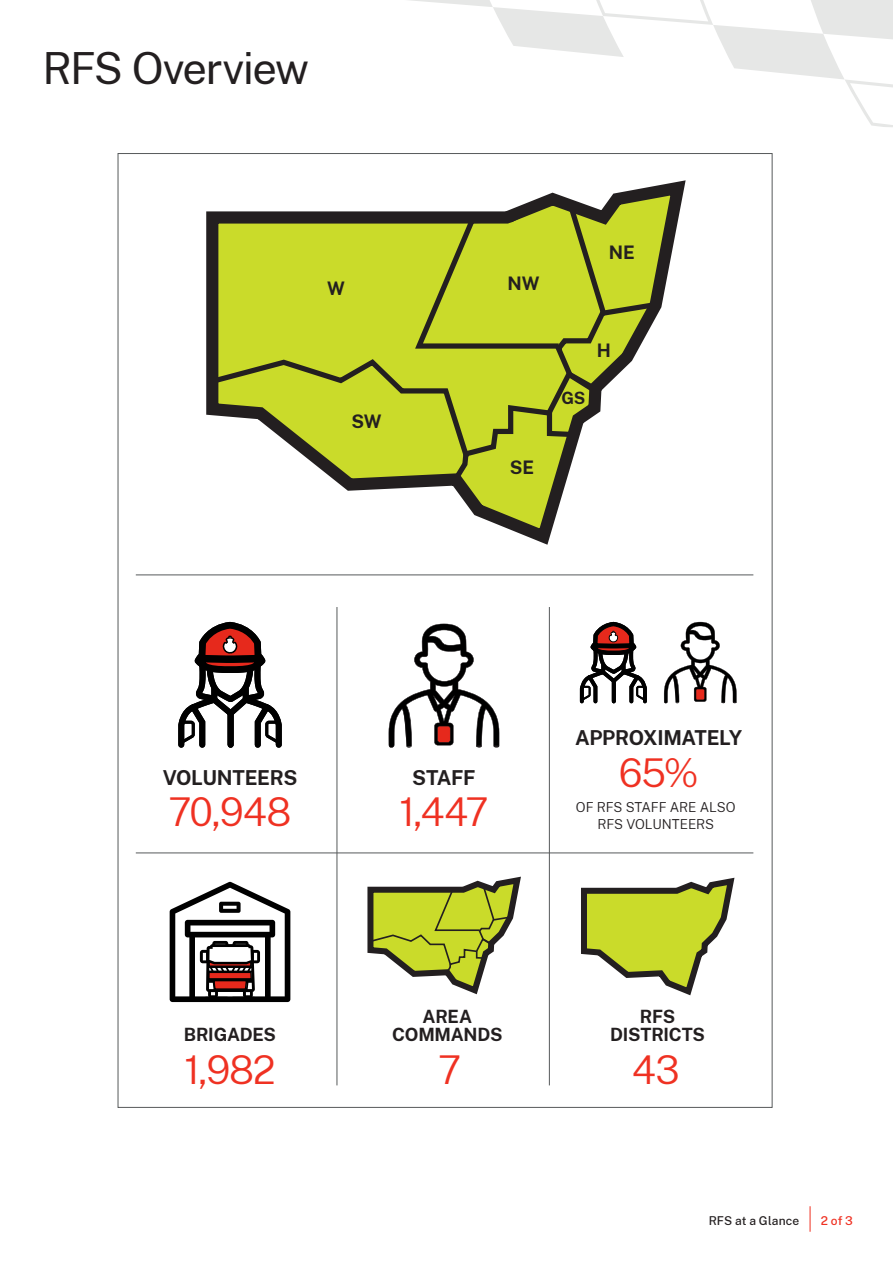
<style>
.page{position:relative;width:893px;height:1263px;background:#fff}
.page>*{position:absolute;margin:0;border:0;box-sizing:border-box;transform-origin:0 0}
.Page_Head{font:43.5px "Public Sans";letter-spacing:-.035em;color:#231f20}
.Sustainability{font:300 39px "Public Sans";letter-spacing:-.025em;color:#ef3122}
.Icon_Caption{font:700 20.25px "Public Sans";letter-spacing:-.015em;color:#231f20}
._02_Bullets{font:700 18.3px "Public Sans";letter-spacing:-.005em;color:#231f20}
.Icon_Caption-2{font:700 18px/18px "Public Sans";letter-spacing:-.015em;color:#231f20;text-align:center}
._02_Bullets-2{font:700 16.65px "Public Sans";color:#231f20}
._02_Bullets-3{font:300 13.5px "Public Sans";letter-spacing:-.005em;color:#231f20}
.t1{font:500 12px "Public Sans";letter-spacing:.01em;color:#231f20}
.t2{font:500 12px "Public Sans";color:#ef3122}
</style>
<div class="page">
<svg style="left:810px;top:1206px;width:1px;height:26px"></svg>
<svg style="left:170px;top:882px;width:120px;height:120px"></svg>
<svg style="left:178px;top:621px;width:104px;height:127px"></svg>
<hr style="left:136px;top:574px;width:617px;height:1px;background:#575a5b">
<hr style="left:136px;top:852px;width:617px;height:1px;background:#575a5b">
<hr style="left:337px;top:607px;width:1px;height:478px;background:#575a5b">
<hr style="left:549px;top:607px;width:1px;height:478px;background:#575a5b">
<svg style="left:579px;top:621px;width:68px;height:83px"></svg>
<svg style="left:389px;top:624px;width:111px;height:124px"></svg>
<svg style="left:664px;top:622px;width:73px;height:81px"></svg>
<svg style="left:410px;top:0;width:483px;height:127px"></svg>
<svg style="left:206px;top:180px;width:480px;height:365px"></svg>
<svg style="left:209px;top:192px;width:450px;height:292px"></svg>
<svg style="left:581px;top:877px;width:154px;height:119px"></svg>
<svg style="left:367px;top:876px;width:154px;height:119px"></svg>
<h2 class="Page_Head" style="left:43px;top:38px;width:268px">RFS Overview</h2>
<p class="_02_Bullets" style="left:327px;top:275px;width:19px">W</p>
<p class="_02_Bullets" style="left:507px;top:270px;width:34px">NW</p>
<p class="_02_Bullets" style="left:351px;top:408px;width:32px">SW</p>
<p class="_02_Bullets" style="left:510px;top:454px;width:26px">SE</p>
<p class="_02_Bullets" style="left:609px;top:239px;width:27px">NE</p>
<p class="_02_Bullets" style="left:597px;top:337px;width:16px">H</p>
<p class="_02_Bullets-2" style="left:561px;top:386px;width:26px">GS</p>
<p class="Icon_Caption" style="left:163px;top:763px;width:136px">VOLUNTEERS</p>
<p class="Sustainability" style="left:169px;top:785px;width:124px">70,948</p>
<p class="Icon_Caption-2" style="left:184px;top:1024px;width:94px">BRIGADES</p>
<p class="Icon_Caption" style="left:412px;top:763px;width:65px">STAFF</p>
<p class="Sustainability" style="left:399px;top:785px;width:91px">1,447</p>
<p class="Icon_Caption" style="left:575px;top:723px;width:169px">APPROXIMATELY</p>
<p class="Sustainability" style="left:619px;top:746px;width:81px">65%</p>
<p class="_02_Bullets-3" style="left:576px;top:798px;width:161px">OF RFS STAFF ARE ALSO</p>
<p class="_02_Bullets-3" style="left:597px;top:814px;width:118px">RFS VOLUNTEERS</p>
<p class="Icon_Caption-2" style="left:392px;top:1006px;width:112px">AREA<br>COMMANDS</p>
<p class="Icon_Caption-2" style="left:610px;top:1006px;width:96px">RFS<br>DISTRICTS</p>
<p class="Sustainability" style="left:184px;top:1043px;width:93px">1,982</p>
<p class="Sustainability" style="left:438px;top:1043px;width:25px">7</p>
<p class="Sustainability" style="left:632px;top:1043px;width:49px">43</p>
<p class="t1" style="left:709px;top:1212px;width:92px">RFS at a Glance</p>
<p class="t2" style="left:821px;top:1212px;width:34px">2 of 3</p>
</div>
